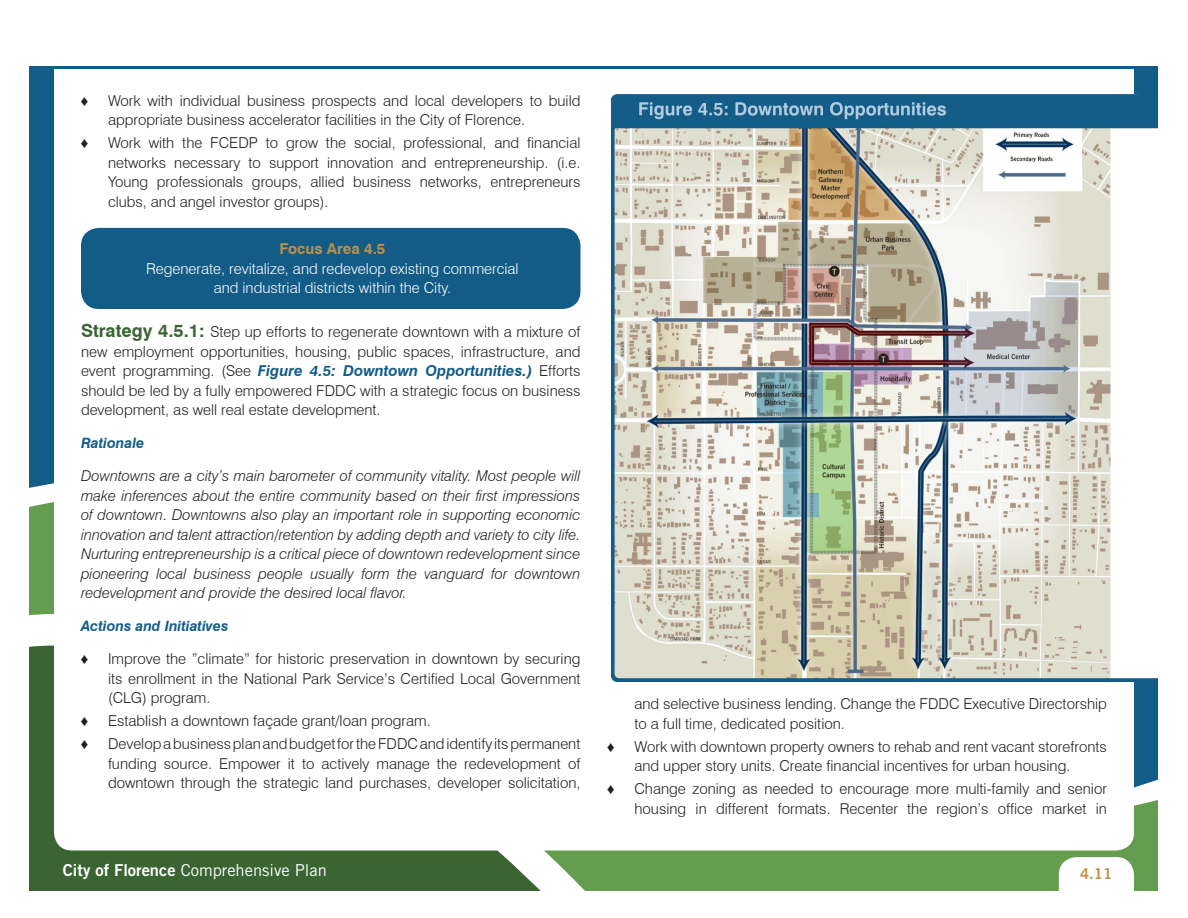
<style>
.page{position:relative;width:1188px;height:918px;background:#fff}
.page>*{position:absolute;margin:0;border:0;box-sizing:border-box;transform-origin:0 0}
.t1{font:16.5px "Trade Gothic LT Std";color:#fff}
._1_Bullets{font:300 15px/19.5px "Swiss 721 BT";color:#231f20}
.Rationale_Italic{font:italic 300 15px/19.5px "Swiss 721 BT";color:#231f20;text-align:justify}
.Main_Body_Text{font:300 15px/19.5px "Swiss 721 BT";color:#231f20;text-align:justify}
.Main_Body_Text-2{font:300 15px "Swiss 721 BT";color:#fff}
.t2{font:15px "Swiss 721 BT";color:#fff}
.Main_Body_Text-3{font:700 15px "Swiss 721 BT";color:#c09043}
._1_Bullets-2{font:15px "Arial Narrow";color:#231f20}
.t3{font:15px "Trade Gothic LT Std Bd 2";color:#c09043}
._4_Blue_Italic_Heade{font:italic 700 14.25px "Swiss 721 BT";color:#145d88}
.s1{font-weight:700;font-size:18px;color:#3a6533}
.s2{font-weight:700;font-style:italic;color:#135c88}
.s3{font-weight:700}
.s4{font-family:"Trade Gothic LT Std Bd 2"}
</style>
<div class="page">
<svg style="left:29px;top:582px;width:888px;height:309px;background:#629055"></svg>
<div style="left:1134px;top:69px;width:24px;height:719px;background:#135c88"></div>
<div style="left:29px;top:69px;width:25px;height:419px;background:#135c88"></div>
<hr style="left:27px;top:66px;width:1134px;height:3px;background:#135c88">
<div style="left:54px;top:74px;width:1080px;height:776px;background:#fff;border-radius:18px"></div>
<div style="left:45px;top:855px;width:392px;height:33px;background:#3a6533"></div>
<img style="left:612px;top:94px;width:546px;height:587px">
<div style="left:81px;top:228px;width:499px;height:81px;background:#135c88;border-radius:18px"></div>
<p class="_1_Bullets-2" style="left:81px;top:90px;width:9px">♦</p>
<p class="_1_Bullets" style="left:108px;top:91px;width:474px">Work with individual business prospects and local developers to build appropriate business accelerator facilities in the City of Florence.</p>
<p class="_1_Bullets-2" style="left:81px;top:132px;width:9px">♦</p>
<p class="_1_Bullets" style="left:108px;top:133px;width:474px;text-align:justify">Work with the FCEDP to grow the social, professional, and financial networks necessary to support innovation and entrepreneurship. (i.e.<br>Young professionals groups, allied business networks, entrepreneurs clubs, and angel investor groups).</p>
<p class="Main_Body_Text-3" style="left:279px;top:240px;width:107px">Focus Area 4.5</p>
<p class="Main_Body_Text-2" style="left:146px;top:259px;width:374px">Regenerate, revitalize, and redevelop existing commercial</p>
<p class="Main_Body_Text-2" style="left:214px;top:279px;width:239px">and industrial districts within the City.</p>
<p class="Main_Body_Text" style="left:81px;top:322px;width:501px"><span class="s1">Strategy 4.5.1:</span> Step up efforts to regenerate downtown with a mixture of new employment opportunities, housing, public spaces, infrastructure, and event programming. (See <span class="s2">Figure 4.5: Downtown Opportunities.)</span> Efforts should be led by a fully empowered FDDC with a strategic focus on business development, as well real estate development.</p>
<p class="_4_Blue_Italic_Heade" style="left:81px;top:435px;width:65px">Rationale</p>
<p class="Rationale_Italic" style="left:81px;top:466px;width:501px">Downtowns are a city’s main barometer of community vitality. Most people will make inferences about the entire community based on their first impressions of downtown. Downtowns also play an important role in supporting economic innovation and talent attraction/retention by adding depth and variety to city life.<br>Nurturing entrepreneurship is a critical piece of downtown redevelopment since pioneering local business people usually form the vanguard for downtown redevelopment and provide the desired local flavor.</p>
<p class="_4_Blue_Italic_Heade" style="left:81px;top:618px;width:149px">Actions and Initiatives</p>
<p class="_1_Bullets-2" style="left:81px;top:648px;width:9px">♦</p>
<p class="_1_Bullets" style="left:108px;top:649px;width:474px;text-align:justify">Improve the ”climate” for historic preservation in downtown by securing its enrollment in the National Park Service’s Certified Local Government (CLG) program.</p>
<p class="_1_Bullets-2" style="left:81px;top:710px;width:9px">♦</p>
<p class="_1_Bullets" style="left:108px;top:711px;width:324px">Establish a downtown façade grant/loan program.</p>
<p class="_1_Bullets-2" style="left:81px;top:733px;width:9px">♦</p>
<p class="_1_Bullets" style="left:108px;top:734px;width:474px;text-align:justify">Develop a business plan and budget for the FDDC and identify its permanent funding source. Empower it to actively manage the redevelopment of downtown through the strategic land purchases, developer solicitation,</p>
<p class="Main_Body_Text" style="left:313px;top:733px;width:10px">.)</p>
<p class="_1_Bullets" style="left:634px;top:694px;width:474px">and selective business lending. Change the FDDC Executive Directorship to a full time, dedicated position.</p>
<p class="_1_Bullets-2" style="left:608px;top:735px;width:9px">♦</p>
<p class="_1_Bullets" style="left:634px;top:736px;width:474px">Work with downtown property owners to rehab and rent vacant storefronts and upper story units. Create financial incentives for urban housing.</p>
<p class="_1_Bullets-2" style="left:608px;top:778px;width:9px">♦</p>
<p class="_1_Bullets" style="left:634px;top:779px;width:474px">Change zoning as needed to encourage more multi-family and senior housing in different formats. Recenter the region’s office market in</p>
<p class="t2" style="left:54px;top:860px;width:258px"><span class="s3">City of Florence</span> Comprehensive Plan</p>
<p class="t1" style="left:63px;top:860px;width:265px"><span class="s4">City of Florence</span> Comprehensive Plan</p>
<p class="t3" style="left:1080px;top:865px;width:34px">4.11</p>
</div>
